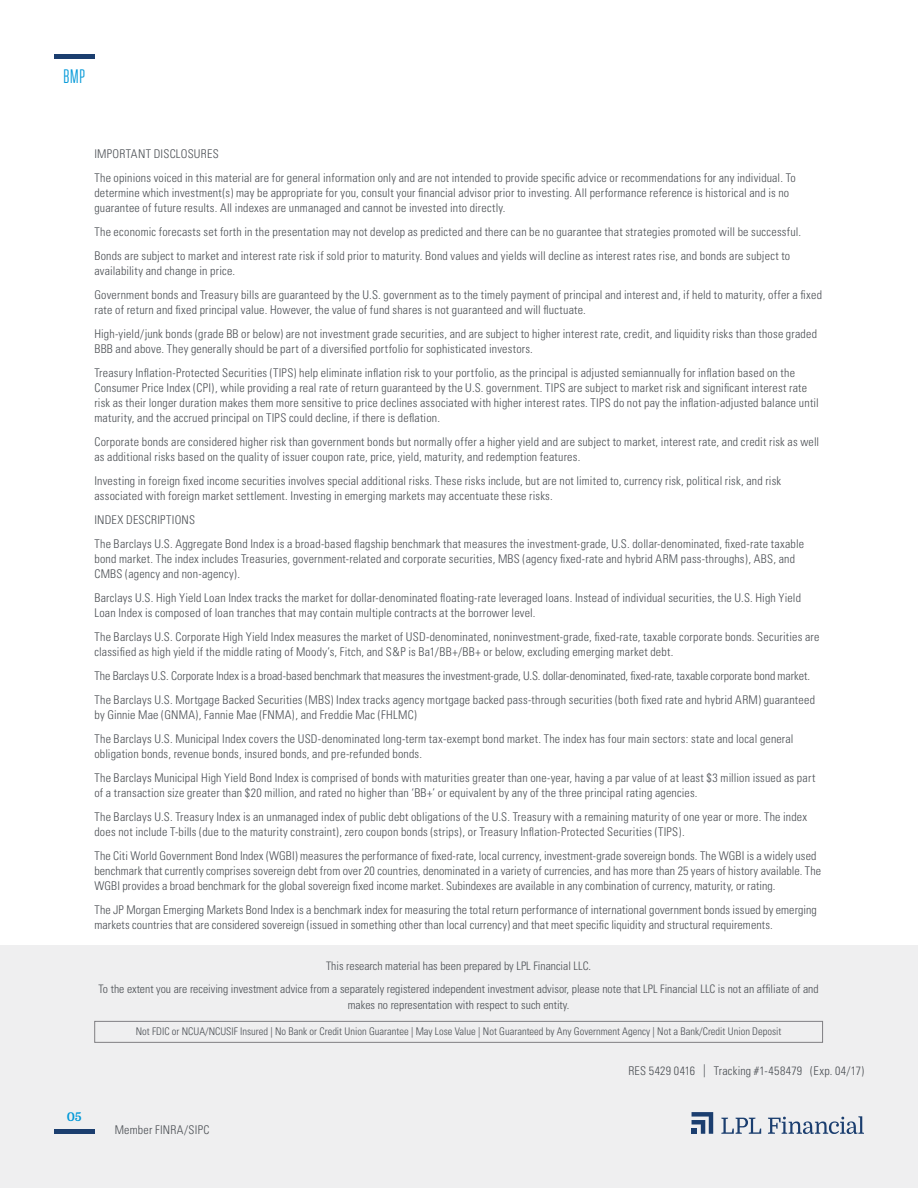
<style>
.page{position:relative;width:918px;height:1188px;background:#fff}
.page>*{position:absolute;margin:0;border:0;box-sizing:border-box;transform-origin:0 0}
.t1{font:19.5px "Tungsten Narrow";color:#0098d8}
.t2{font:300 condensed 12px/24px "Univers";letter-spacing:.015em;color:#4b4f54}
.t3{font:700 12px "Domine";color:#0098d8}
.t4{font:300 condensed 11.7px/22.8px "Univers";color:#4b4f54;text-align:center}
.t5{font:300 condensed 10.5px "Univers";color:#4b4f54}
.s1{font-size:12.9px}
</style>
<div class="page">
<div style="left:0;top:945px;width:918px;height:243px;background:#efeff0"></div>
<hr style="left:54px;top:1130px;width:40px;height:4px;background:#1b3e6f">
<div style="left:94px;top:1021px;width:729px;height:22px;border:1px solid #807f83"></div>
<hr style="left:54px;top:54px;width:40px;height:4px;background:#1b3e6f">
<svg style="left:692px;top:1112px;width:21px;height:22px"></svg>
<svg style="left:721px;top:1118px;width:40px;height:16px"></svg>
<svg style="left:768px;top:1116px;width:96px;height:18px"></svg>
<h1 class="t1" style="left:63px;top:67px;width:23px">BMP</h1>
<p class="t2" style="left:94px;top:142px;width:703px">IMPORTANT DISCLOSURES<br>The opinions voiced in this material are for general information only and are not intended to provide specific advice or recommendations for any individual. To</p>
<p class="t2" style="left:94px;top:185px;width:696px;line-height:15px">determine which investment(s) may be appropriate for you, consult your financial advisor prior to investing. All performance reference is historical and is no guarantee of future results. All indexes are unmanaged and cannot be invested into directly.</p>
<p class="t2" style="left:94px;top:220px;width:708px">The economic forecasts set forth in the presentation may not develop as predicted and there can be no guarantee that strategies promoted will be successful.<br>Bonds are subject to market and interest rate risk if sold prior to maturity. Bond values and yields will decline as interest rates rise, and bonds are subject to</p>
<p class="t2" style="left:94px;top:259px;width:729px">availability and change in price.<br>Government bonds and Treasury bills are guaranteed by the U.S. government as to the timely payment of principal and interest and, if held to maturity, offer a fixed</p>
<p class="t2" style="left:94px;top:298px;width:724px">rate of return and fixed principal value. However, the value of fund shares is not guaranteed and will fluctuate.<br>High-yield/junk bonds (grade BB or below) are not investment grade securities, and are subject to higher interest rate, credit, and liquidity risks than those graded</p>
<p class="t2" style="left:94px;top:337px;width:702px">BBB and above. They generally should be part of a diversified portfolio for sophisticated investors.<br>Treasury Inflation-Protected Securities (TIPS) help eliminate inflation risk to your portfolio, as the principal is adjusted semiannually for inflation based on the</p>
<p class="t2" style="left:94px;top:380px;width:726px;line-height:15px">Consumer Price Index (CPI), while providing a real rate of return guaranteed by the U.S. government. TIPS are subject to market risk and significant interest rate risk as their longer duration makes them more sensitive to price declines associated with higher interest rates. TIPS do not pay the inflation-adjusted balance until maturity, and the accrued principal on TIPS could decline, if there is deflation.</p>
<p class="t2" style="left:94px;top:434px;width:726px;line-height:15px">Corporate bonds are considered higher risk than government bonds but normally offer a higher yield and are subject to market, interest rate, and credit risk as well as additional risks based on the quality of issuer coupon rate, price, yield, maturity, and redemption features.</p>
<p class="t2" style="left:94px;top:473px;width:688px;line-height:15px">Investing in foreign fixed income securities involves special additional risks. These risks include, but are not limited to, currency risk, political risk, and risk associated with foreign market settlement. Investing in emerging markets may accentuate these risks.</p>
<p class="t2" style="left:94px;top:508px;width:711px">INDEX DESCRIPTIONS<br>The Barclays U.S. Aggregate Bond Index is a broad-based flagship benchmark that measures the investment-grade, U.S. dollar-denominated, fixed-rate taxable</p>
<p class="t2" style="left:94px;top:551px;width:702px;line-height:15px">bond market. The index includes Treasuries, government-related and corporate securities, MBS (agency fixed-rate and hybrid ARM pass-throughs), ABS, and<br>CMBS (agency and non-agency).</p>
<p class="t2" style="left:94px;top:590px;width:708px;line-height:15px">Barclays U.S. High Yield Loan Index tracks the market for dollar-denominated floating-rate leveraged loans. Instead of individual securities, the U.S. High Yield<br>Loan Index is composed of loan tranches that may contain multiple contracts at the borrower level.</p>
<p class="t2" style="left:94px;top:629px;width:726px;line-height:15px">The Barclays U.S. Corporate High Yield Index measures the market of USD-denominated, noninvestment-grade, fixed-rate, taxable corporate bonds. Securities are classified as high yield if the middle rating of Moody’s, Fitch, and S&amp;P is Ba1/BB+/BB+ or below, excluding emerging market debt.</p>
<p class="t2" style="left:94px;top:664px;width:722px">The Barclays U.S. Corporate Index is a broad-based benchmark that measures the investment-grade, U.S. dollar-denominated, fixed-rate, taxable corporate bond market.<br>The Barclays U.S. Mortgage Backed Securities (MBS) Index tracks agency mortgage backed pass-through securities (both fixed rate and hybrid ARM) guaranteed</p>
<p class="t2" style="left:94px;top:703px;width:701px">by Ginnie Mae (GNMA), Fannie Mae (FNMA), and Freddie Mac (FHLMC)<br>The Barclays U.S. Municipal Index covers the USD-denominated long-term tax-exempt bond market. The index has four main sectors: state and local general</p>
<p class="t2" style="left:94px;top:742px;width:722px">obligation bonds, revenue bonds, insured bonds, and pre-refunded bonds.<br>The Barclays Municipal High Yield Bond Index is comprised of bonds with maturities greater than one-year, having a par value of at least $3 million issued as part</p>
<p class="t2" style="left:94px;top:781px;width:714px">of a transaction size greater than $20 million, and rated no higher than ‘BB+’ or equivalent by any of the three principal rating agencies.<br>The Barclays U.S. Treasury Index is an unmanaged index of public debt obligations of the U.S. Treasury with a remaining maturity of one year or more. The index</p>
<p class="t2" style="left:94px;top:820px;width:724px">does not include T-bills (due to the maturity constraint), zero coupon bonds (strips), or Treasury Inflation-Protected Securities (TIPS).<br>The Citi World Government Bond Index (WGBI) measures the performance of fixed-rate, local currency, investment-grade sovereign bonds. The WGBI is a widely used</p>
<p class="t2" style="left:94px;top:863px;width:728px;line-height:15px">benchmark that currently comprises sovereign debt from over 20 countries, denominated in a variety of currencies, and has more than 25 years of history available. The<br>WGBI provides a broad benchmark for the global sovereign fixed income market. Subindexes are available in any combination of currency, maturity, or rating.</p>
<p class="t2" style="left:94px;top:902px;width:724px;line-height:15px">The JP Morgan Emerging Markets Bond Index is a benchmark index for measuring the total return performance of international government bonds issued by emerging markets countries that are considered sovereign (issued in something other than local currency) and that meet specific liquidity and structural requirements.</p>
<p class="t4" style="left:99px;top:954px;width:722px">This research material has been prepared by LPL Financial LLC.<br>To the extent you are receiving investment advice from a separately registered independent investment advisor, please note that LPL Financial LLC is not an affiliate of and</p>
<p class="t4" style="left:348px;top:993px;width:223px">makes no representation with respect to such entity.</p>
<p class="t5" style="left:136px;top:1025px;width:647px">Not FDIC or NCUA/NCUSIF Insured | No Bank or Credit Union Guarantee | May Lose Value | Not Guaranteed by Any Government Agency | Not a Bank/Credit Union Deposit</p>
<p class="t2" style="left:628px;top:1059px;width:237px">RES 5429 0416 <span class="s1">|</span> Tracking #1-458479 (Exp. 04/17)</p>
<p class="t3" style="left:67px;top:1110px;width:16px">05</p>
<p class="t2" style="left:115px;top:1118px;width:96px">Member FINRA/SIPC</p>
</div>
